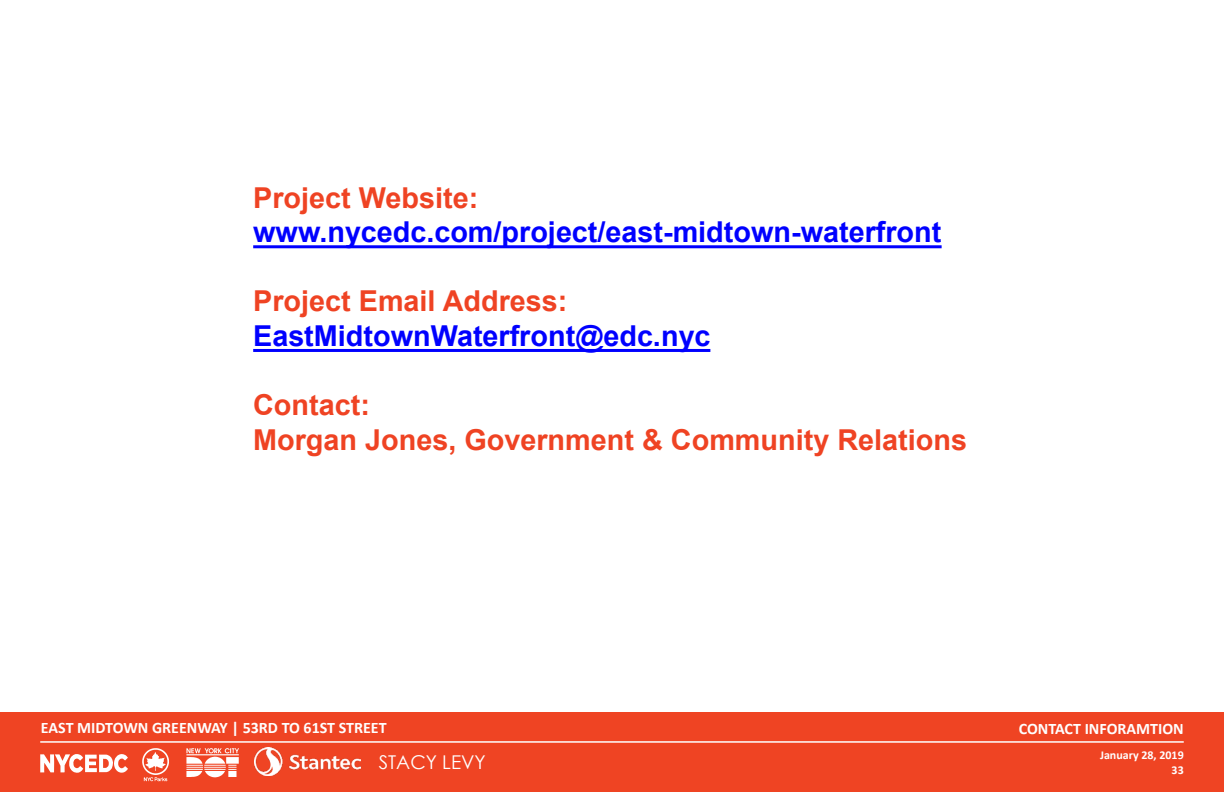
<style>
.page{position:relative;width:1224px;height:792px;background:#fff}
.page>*{position:absolute;margin:0;border:0;box-sizing:border-box;transform-origin:0 0}
.t1{font:700 28.8px/34.6px "Arial";color:#ef4323}
.t2{font:700 28.8px "Arial";color:#00f}
.t3{font:19px "Century Gothic";color:#fff}
.t4{font:700 16px "Calibri";color:#fff}
.t5{font:700 12px "Calibri";color:#fff}
</style>
<div class="page">
<div style="left:0;top:712px;width:1224px;height:80px;background:#ef4423"></div>
<svg style="left:186px;top:748px;width:53px;height:29px"></svg>
<img style="left:255px;top:748px;width:105px;height:28px">
<svg style="left:142px;top:748px;width:27px;height:33px"></svg>
<svg style="left:40px;top:754px;width:88px;height:19px"></svg>
<hr style="left:40px;top:741px;width:1144px;height:2px;background:#fff">
<svg style="left:253px;top:245px;width:689px;height:3px;background:#1818ff"></svg>
<svg style="left:253px;top:349px;width:457px;height:3px"></svg>
<p class="t1" style="left:253px;top:181px;width:227px">Project Website:</p>
<p class="t2" style="left:253px;top:213px;width:690px">www.nycedc.com/project/east-midtown-waterfront</p>
<p class="t1" style="left:253px;top:285px;width:316px">Project Email Address:</p>
<p class="t2" style="left:253px;top:317px;width:459px">EastMidtownWaterfront@edc.nyc</p>
<p class="t1" style="left:253px;top:389px;width:715px">Contact:<br>Morgan Jones, Government &amp; Community Relations</p>
<p class="t4" style="left:41px;top:718px;width:347px">EAST MIDTOWN GREENWAY | 53RD TO 61ST STREET</p>
<p class="t3" style="left:379px;top:749px;width:109px">STACY LEVY</p>
<p class="t4" style="left:1019px;top:719px;width:167px">CONTACT INFORAMTION</p>
<p class="t5" style="left:1100px;top:748px;width:85px">January 28, 2019</p>
<p class="t5" style="left:1172px;top:762px;width:14px">33</p>
</div>
